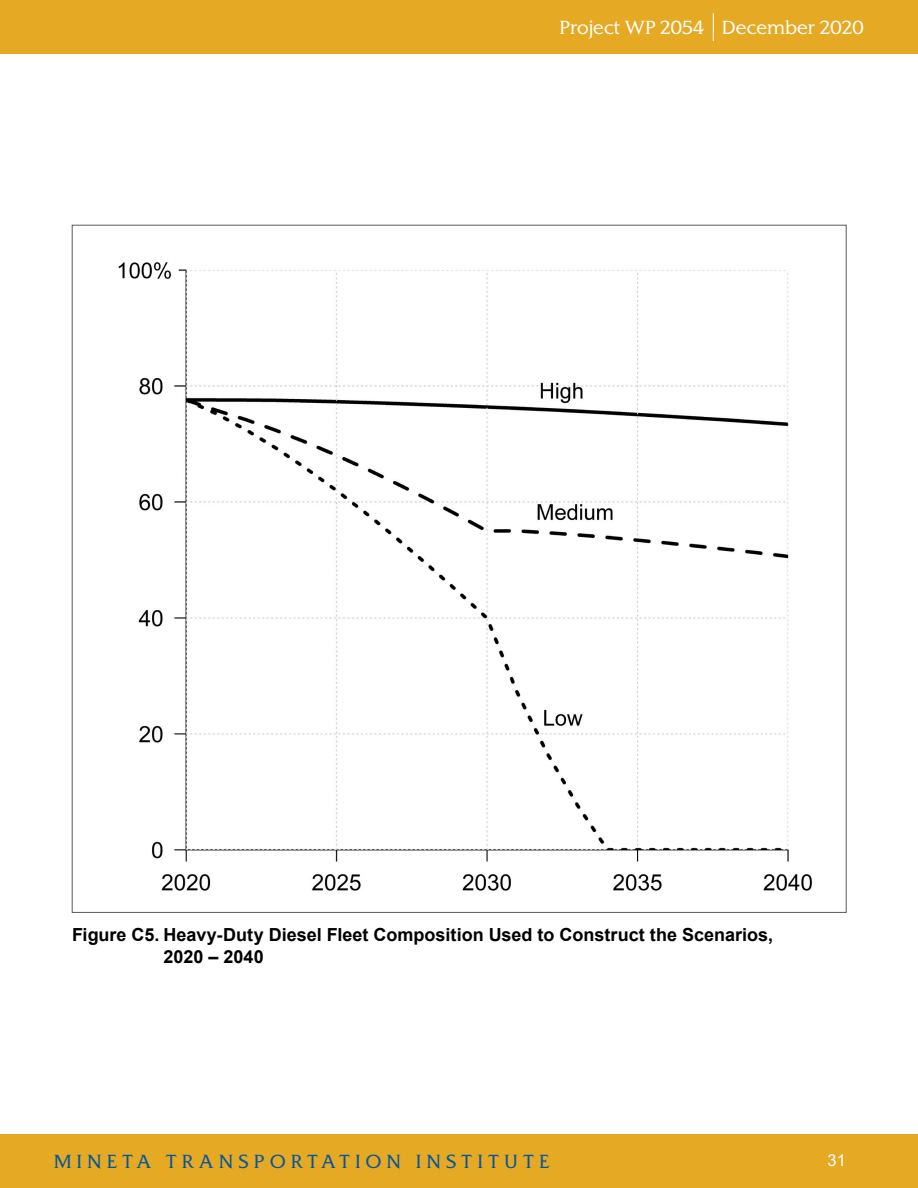
<style>
.page{position:relative;width:918px;height:1188px;background:#fff}
.page>*{position:absolute;margin:0;border:0;box-sizing:border-box;transform-origin:0 0}
.t1{font:700 18px/21.6px "Arial";color:#000}
.t2{font:300 18px "SJSU Spartan";letter-spacing:.3em;color:#0056a2}
.t3{font:300 18px "SJSU Spartan";color:#fff}
.t4{font:16.5px "Arial";color:#fff}
</style>
<div class="page">
<div style="left:0;top:0;width:918px;height:54px;background:#e5a923"></div>
<svg style="left:713px;top:13px;width:1px;height:28px"></svg>
<img style="left:118px;top:262px;width:695px;height:629px">
<div style="left:0;top:1134px;width:918px;height:54px;background:#e5a923"></div>
<p class="t3" style="left:560px;top:16px;width:306px">Project WP 2054 December 2020</p>
<p class="t1" style="left:163px;top:924px;width:611px;text-indent:-91px">Figure C5. Heavy-Duty Diesel Fleet Composition Used to Construct the Scenarios,<br>2020 – 2040</p>
<p class="t2" style="left:54px;top:1150px;width:497px">MINETA TRANSPORTATION INSTITUTE</p>
<p class="t4" style="left:828px;top:1149px;width:20px">31</p>
</div>
